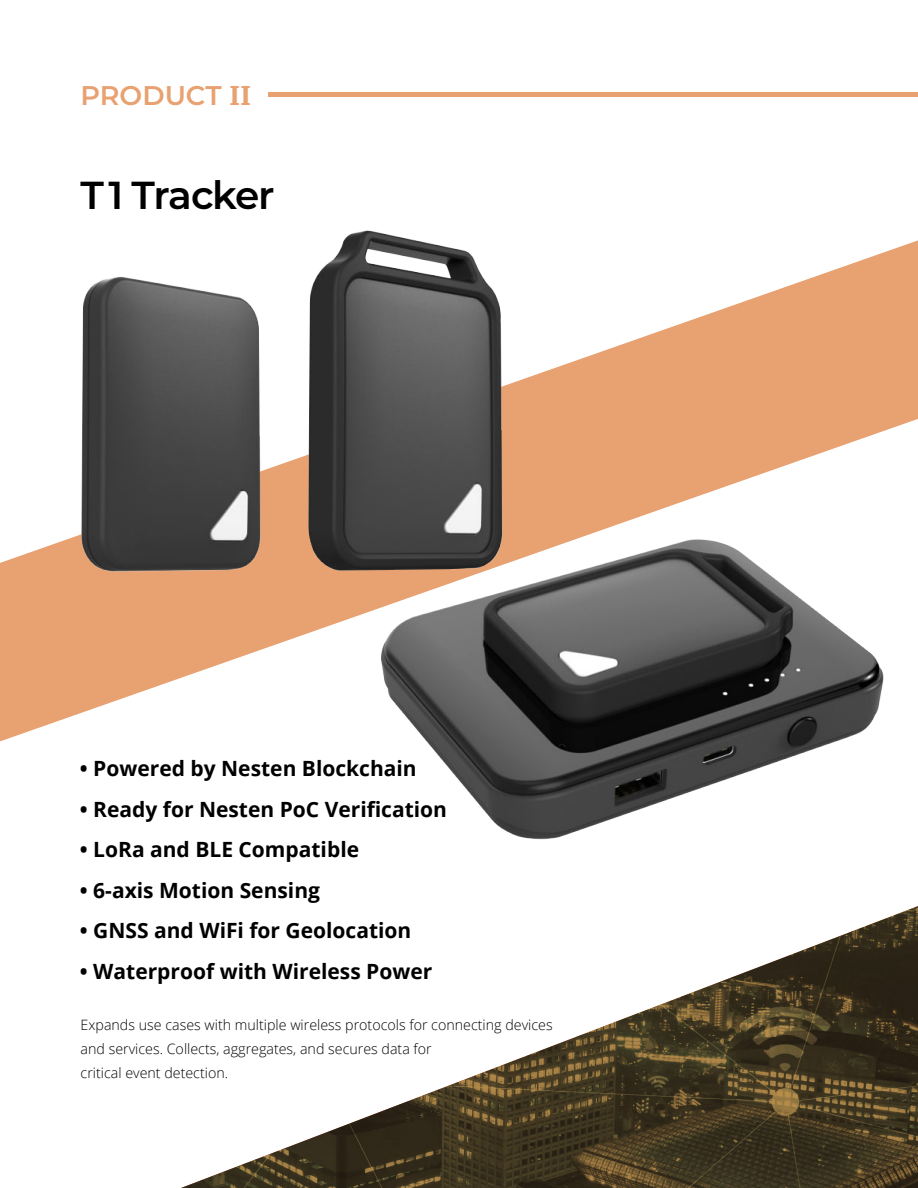
<style>
.page{position:relative;width:918px;height:1188px;background:#fff}
.page>*{position:absolute;margin:0;border:0;box-sizing:border-box;transform-origin:0 0}
.t1{font:600 39px "Montserrat";letter-spacing:-.035em;color:#000}
.t2{font:600 27px "Montserrat";color:#e8a170}
.t3{font:700 21px "Open Sans";color:#000}
.t4{font:300 14.25px/24px "Open Sans";color:#000}
.s1{font-family:"Kefa";font-weight:700;font-size:28.5px}
</style>
<div class="page">
<svg style="left:0;top:240px;width:918px;height:501px;fill:#e8a170"></svg>
<div style="left:269px;top:92px;width:649px;height:5px;background:#e8a170"></div>
<img style="left:181px;top:906px;width:737px;height:282px">
<img style="left:49px;top:254px;width:247px;height:346px">
<img style="left:272px;top:230px;width:269px;height:365px">
<img style="left:349px;top:497px;width:569px;height:343px">
<p class="t2" style="left:81px;top:76px;width:172px">PRODUCT <span class="s1">II</span></p>
<h1 class="t1" style="left:81px;top:167px;width:195px">T1 Tracker</h1>
<p class="t3" style="left:80px;top:754px;width:338px">• Powered by Nesten Blockchain</p>
<p class="t3" style="left:80px;top:795px;width:369px">• Ready for Nesten PoC Verification</p>
<p class="t3" style="left:80px;top:835px;width:281px">• LoRa and BLE Compatible</p>
<p class="t3" style="left:80px;top:876px;width:242px">• 6-axis Motion Sensing</p>
<p class="t3" style="left:80px;top:916px;width:333px">• GNSS and WiFi for Geolocation</p>
<p class="t3" style="left:80px;top:957px;width:354px">• Waterproof with Wireless Power</p>
<p class="t4" style="left:81px;top:1012px;width:474px">Expands use cases with multiple wireless protocols for connecting devices and services. Collects, aggregates, and secures data for<br>critical event detection.</p>
</div>
